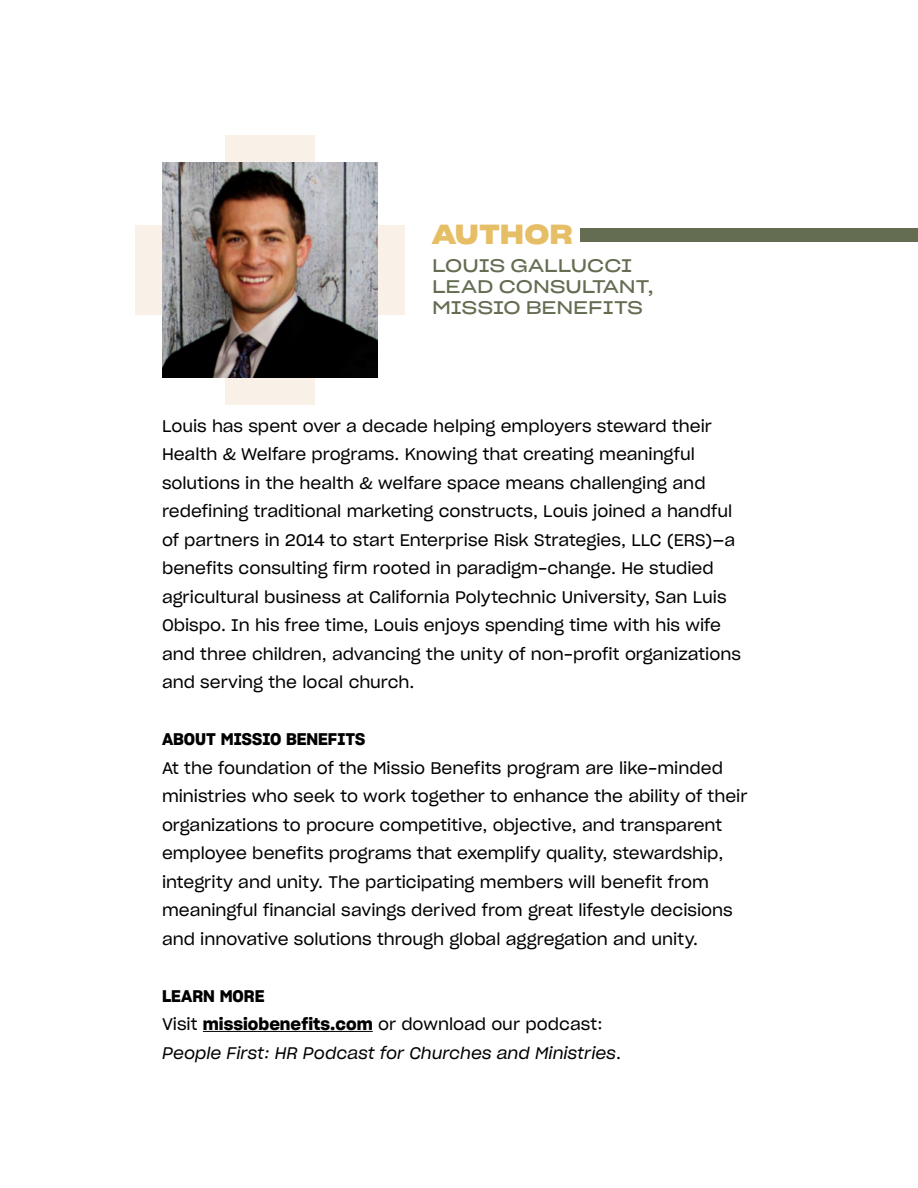
<style>
.page{position:relative;width:918px;height:1188px;background:#fff}
.page>*{position:absolute;margin:0;border:0;box-sizing:border-box;transform-origin:0 0}
.t1{font:27px "Sharp Grotesk Semi Bold 25";color:#e6be66}
.t2{font:18px/21px "Sharp Grotesk Book 25";color:#646d52}
.t3{font:16.5px/28.5px "Sharp Grotesk Book 20";color:#000}
.t4{font:16.5px "Sharp Grotesk Book Italic 20";color:#000}
.t5{font:16.5px "Sharp Grotesk Semi Bold 20";color:#000}
.s1{font-family:"Sharp Grotesk Semi Bold 20"}
.s2{font-family:"Sharp Grotesk Book 20"}
</style>
<div class="page">
<svg style="left:135px;top:135px;width:270px;height:270px"></svg>
<hr style="left:203px;top:1031px;width:170px;height:1px;background:#000">
<img style="left:162px;top:162px;width:216px;height:216px">
<div style="left:580px;top:228px;width:338px;height:14px;background:#646d52"></div>
<h1 class="t1" style="left:432px;top:211px;width:142px">AUTHOR</h1>
<p class="t2" style="left:432px;top:254px;width:223px">LOUIS GALLUCCI<br>LEAD CONSULTANT,<br>MISSIO BENEFITS</p>
<p class="t3" style="left:162px;top:411px;width:580px">Louis has spent over a decade helping employers steward their Health &amp; Welfare programs. Knowing that creating meaningful solutions in the health &amp; welfare space means challenging and redefining traditional marketing constructs, Louis joined a handful of partners in 2014 to start Enterprise Risk Strategies, LLC (ERS)—a benefits consulting firm rooted in paradigm-change. He studied agricultural business at California Polytechnic University, San Luis Obispo. In his free time, Louis enjoys spending time with his wife and three children, advancing the unity of non-profit organizations and serving the local church.</p>
<p class="t5" style="left:162px;top:726px;width:205px">ABOUT MISSIO BENEFITS</p>
<p class="t3" style="left:162px;top:753px;width:587px">At the foundation of the Missio Benefits program are like-minded ministries who seek to work together to enhance the ability of their organizations to procure competitive, objective, and transparent employee benefits programs that exemplify quality, stewardship, integrity and unity. The participating members will benefit from meaningful financial savings derived from great lifestyle decisions and innovative solutions through global aggregation and unity.</p>
<p class="t5" style="left:162px;top:982px;width:104px">LEARN MORE</p>
<p class="t3" style="left:162px;top:1009px;width:442px">Visit <span class="s1">missiobenefits.com</span> or download our podcast:</p>
<p class="t4" style="left:162px;top:1040px;width:460px">People First: HR Podcast for Churches and Ministries<span class="s2">.</span></p>
</div>
